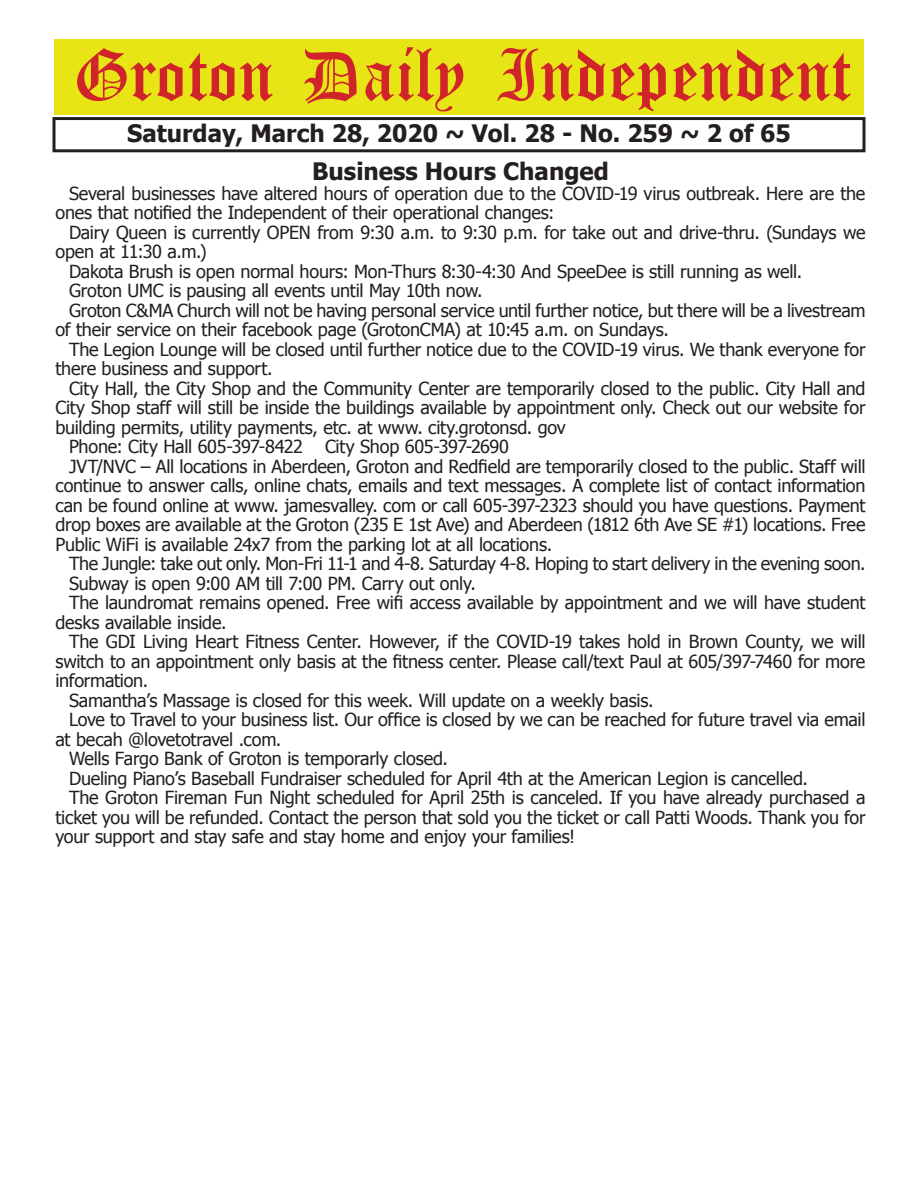
<style>
.page{position:relative;width:918px;height:1188px;background:#fff}
.page>*{position:absolute;margin:0;border:0;box-sizing:border-box;transform-origin:0 0}
.t1{font:54px "Old English Five";color:#d1232a}
.t2{font:700 24px "Tahoma";color:#231f20}
.t3{font:18px/19.5px "Tahoma";letter-spacing:-.015em;color:#231f20}
</style>
<div class="page">
<div style="left:52px;top:117px;width:814px;height:35px;border:3px solid #231f20"></div>
<div style="left:54px;top:40px;width:810px;height:75px;background:#e7e515"></div>
<h1 class="t1" style="left:73px;top:50px;width:779px">Groton Daily Independent</h1>
<h2 class="t2" style="left:127px;top:116px;width:665px">Saturday, March 28, 2020 ~ Vol. 28 - No. 259 ~ 2 of 65</h2>
<h2 class="t2" style="left:312px;top:155px;width:298px">Business Hours Changed</h2>
<p class="t3" style="left:56px;top:183px;width:811px;text-indent:14px">Several businesses have altered hours of operation due to the COVID-19 virus outbreak. Here are the ones that notified the Independent of their operational changes:</p>
<p class="t3" style="left:69px;top:222px;width:798px">Dairy Queen is currently OPEN from 9:30 a.m. to 9:30 p.m. for take out and drive-thru. (Sundays we</p>
<p class="t3" style="left:56px;top:241px;width:153px">open at 11:30 a.m.)</p>
<p class="t3" style="left:69px;top:261px;width:735px">Dakota Brush is open normal hours: Mon-Thurs 8:30-4:30 And SpeeDee is still running as well.</p>
<p class="t3" style="left:69px;top:280px;width:415px">Groton UMC is pausing all events until May 10th now.</p>
<p class="t3" style="left:69px;top:300px;width:798px">Groton C&amp;MA Church will not be having personal service until further notice, but there will be a livestream</p>
<p class="t3" style="left:56px;top:319px;width:615px">of their service on their facebook page (GrotonCMA) at 10:45 a.m. on Sundays.</p>
<p class="t3" style="left:69px;top:339px;width:798px">The Legion Lounge will be closed until further notice due to the COVID-19 virus. We thank everyone for</p>
<p class="t3" style="left:56px;top:358px;width:219px">there business and support.</p>
<p class="t3" style="left:69px;top:378px;width:798px">City Hall, the City Shop and the Community Center are temporarily closed to the public. City Hall and</p>
<p class="t3" style="left:56px;top:397px;width:812px">City Shop staff will still be inside the buildings available by appointment only. Check out our website for</p>
<p class="t3" style="left:56px;top:417px;width:512px">building permits, utility payments, etc. at www. city.grotonsd. gov</p>
<p class="t3" style="left:69px;top:436px;width:442px">Phone: City Hall 605-397-8422 City Shop 605-397-2690</p>
<p class="t3" style="left:69px;top:456px;width:798px">JVT/NVC – All locations in Aberdeen, Groton and Redfield are temporarily closed to the public. Staff will</p>
<p class="t3" style="left:56px;top:475px;width:811px">continue to answer calls, online chats, emails and text messages. A complete list of contact information</p>
<p class="t3" style="left:56px;top:495px;width:812px">can be found online at www. jamesvalley. com or call 605-397-2323 should you have questions. Payment</p>
<p class="t3" style="left:56px;top:514px;width:811px">drop boxes are available at the Groton (235 E 1st Ave) and Aberdeen (1812 6th Ave SE #1) locations. Free</p>
<p class="t3" style="left:56px;top:534px;width:498px">Public WiFi is available 24x7 from the parking lot at all locations.</p>
<p class="t3" style="left:69px;top:553px;width:798px">The Jungle: take out only. Mon-Fri 11-1 and 4-8. Saturday 4-8. Hoping to start delivery in the evening soon.</p>
<p class="t3" style="left:69px;top:573px;width:408px">Subway is open 9:00 AM till 7:00 PM. Carry out only.</p>
<p class="t3" style="left:69px;top:592px;width:798px">The laundromat remains opened. Free wifi access available by appointment and we will have student</p>
<p class="t3" style="left:56px;top:612px;width:173px">desks available inside.</p>
<p class="t3" style="left:69px;top:631px;width:798px">The GDI Living Heart Fitness Center. However, if the COVID-19 takes hold in Brown County, we will</p>
<p class="t3" style="left:56px;top:651px;width:811px">switch to an appointment only basis at the fitness center. Please call/text Paul at 605/397-7460 for more</p>
<p class="t3" style="left:56px;top:670px;width:94px">information.</p>
<p class="t3" style="left:69px;top:690px;width:586px">Samantha’s Massage is closed for this week. Will update on a weekly basis.</p>
<p class="t3" style="left:69px;top:709px;width:798px">Love to Travel to your business list. Our office is closed by we can be reached for future travel via email</p>
<p class="t3" style="left:56px;top:729px;width:227px">at becah @lovetotravel .com.</p>
<p class="t3" style="left:69px;top:748px;width:380px">Wells Fargo Bank of Groton is temporarly closed.</p>
<p class="t3" style="left:69px;top:768px;width:740px">Dueling Piano’s Baseball Fundraiser scheduled for April 4th at the American Legion is cancelled.</p>
<p class="t3" style="left:69px;top:787px;width:798px">The Groton Fireman Fun Night scheduled for April 25th is canceled. If you have already purchased a</p>
<p class="t3" style="left:56px;top:807px;width:812px">ticket you will be refunded. Contact the person that sold you the ticket or call Patti Woods. Thank you for</p>
<p class="t3" style="left:56px;top:826px;width:521px">your support and stay safe and stay home and enjoy your families!</p>
</div>
